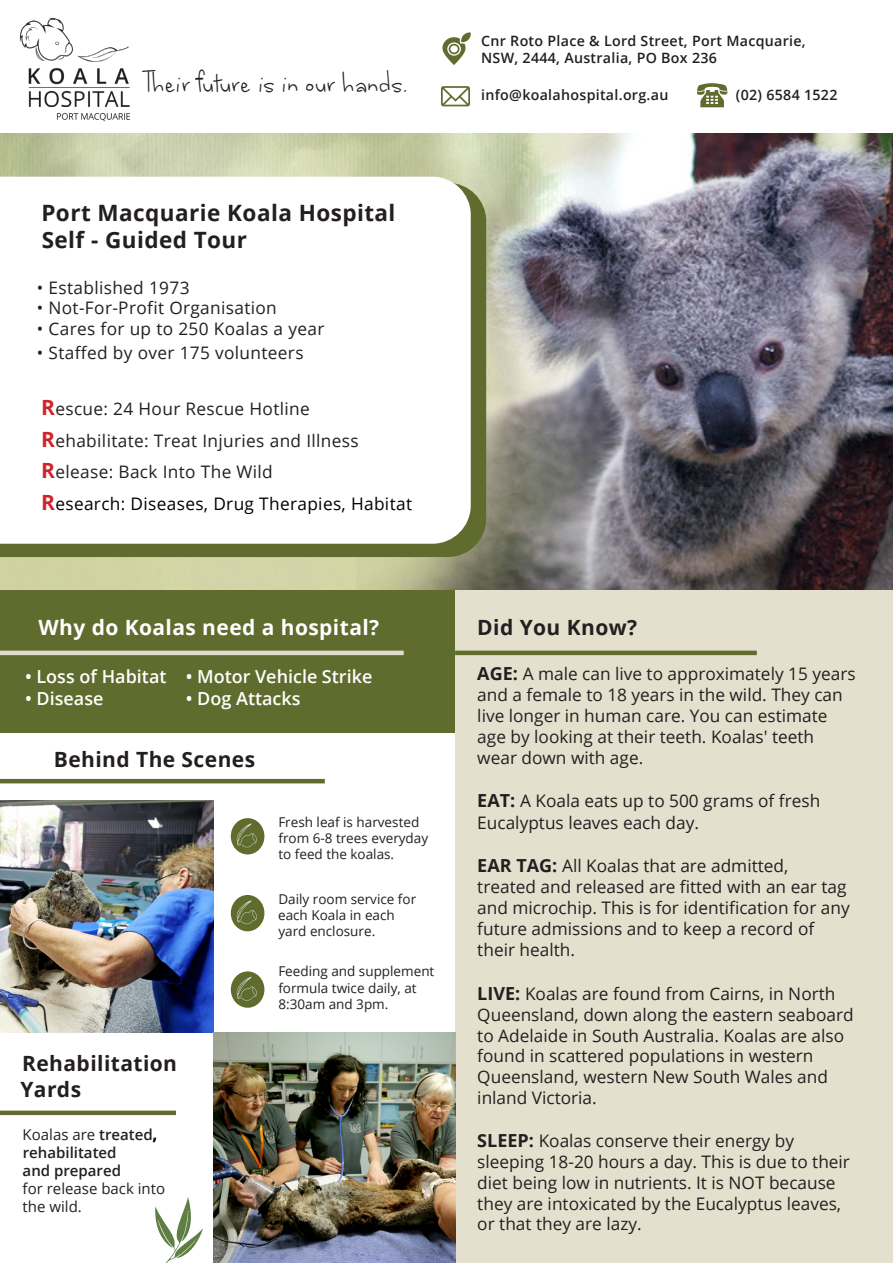
<style>
.page{position:relative;width:893px;height:1263px;background:#fff}
.page>*{position:absolute;margin:0;border:0;box-sizing:border-box;transform-origin:0 0}
.t1{font:43.5px "wherestarsshinethebrightest";letter-spacing:.03em;color:#231f20}
.t2{font:700 22.5px/27px "Open Sans";letter-spacing:.02em;color:#231f20}
.t3{font:700 21px "Open Sans";letter-spacing:.02em;color:#231f20}
.t4{font:700 21px "Open Sans";letter-spacing:.02em;color:#fff}
.t5{font:600 18px "Open Sans";color:#fff}
.t6{font:17.25px/20.9px "Open Sans";color:#231f20}
.t7{font:17.25px "Open Sans";letter-spacing:.02em;color:#231f20}
.t8{font:17.25px "Open Sans";letter-spacing:.02em;color:#000}
.t9{font:15px/18px "Open Sans";color:#231f20}
.t10{font:600 14.25px "Open Sans";letter-spacing:.02em;color:#231f20}
.t11{font:13.5px/16.2px "Open Sans";color:#231f20}
.s1{font-weight:700;font-size:21px;color:#d1232a}
.s2{font-weight:600}
.s3{font-weight:700;font-size:18px}
</style>
<div class="page">
<img style="left:0;top:134px;width:893px;height:456px">
<div style="left:0;top:590px;width:455px;height:143px;background:#5f6c2e"></div>
<div style="left:455px;top:590px;width:438px;height:673px;background:#e5e0ce"></div>
<img style="left:0;top:801px;width:213px;height:231px">
<img style="left:213px;top:1032px;width:242px;height:231px">
<div style="left:0;top:183px;width:486px;height:374px;background:#5f6c2e"></div>
<svg style="left:0;top:177px;width:471px;height:367px"></svg>
<hr style="left:0;top:651px;width:404px;height:4px;background:#e1ddca">
<hr style="left:0;top:779px;width:325px;height:4px;background:#5f6c2e">
<div style="left:0;top:1110px;width:176px;height:5px;background:#5f6c2e"></div>
<hr style="left:455px;top:651px;width:302px;height:4px;background:#5f6c2e">
<div style="left:231px;top:818px;width:33px;height:36px;background:#5f6c2e;border-radius:50%"></div>
<svg style="left:236px;top:823px;width:21px;height:25px"></svg>
<div style="left:231px;top:895px;width:33px;height:36px;background:#5f6c2e;border-radius:50%"></div>
<svg style="left:236px;top:900px;width:21px;height:25px"></svg>
<div style="left:231px;top:971px;width:33px;height:37px;background:#5f6c2e;border-radius:50%"></div>
<svg style="left:236px;top:976px;width:21px;height:25px"></svg>
<svg style="left:441px;top:86px;width:29px;height:20px"></svg>
<svg style="left:442px;top:32px;width:29px;height:33px"></svg>
<img style="left:19px;top:17px;width:112px;height:105px">
<svg style="left:697px;top:83px;width:30px;height:24px"></svg>
<svg style="left:155px;top:1197px;width:48px;height:66px"></svg>
<p class="t1" style="left:142px;top:64px;width:266px">Their future is in our hands.</p>
<p class="t2" style="left:41px;top:199px;width:356px">Port Macquarie Koala Hospital<br>Self - Guided Tour</p>
<p class="t7" style="left:37px;top:276px;width:154px">• Established 1973</p>
<p class="t7" style="left:37px;top:296px;width:241px">• Not-For-Profit Organisation</p>
<p class="t7" style="left:37px;top:317px;width:289px">• Cares for up to 250 Koalas a year</p>
<p class="t7" style="left:37px;top:340px;width:268px">• Staffed by over 175 volunteers</p>
<p class="t7" style="left:41px;top:397px;width:270px"><span class="s1">R</span>escue: 24 Hour Rescue Hotline</p>
<p class="t7" style="left:41px;top:429px;width:319px"><span class="s1">R</span>ehabilitate: Treat Injuries and Illness</p>
<p class="t7" style="left:41px;top:460px;width:233px"><span class="s1">R</span>elease: Back Into The Wild</p>
<p class="t8" style="left:41px;top:492px;width:372px"><span class="s1">R</span>esearch: Diseases, Drug Therapies, Habitat</p>
<p class="t4" style="left:39px;top:612px;width:342px">Why do Koalas need a hospital?</p>
<p class="t5" style="left:25px;top:664px;width:143px">• Loss of Habitat</p>
<p class="t5" style="left:25px;top:686px;width:80px">• Disease</p>
<p class="t5" style="left:186px;top:664px;width:188px">• Motor Vehicle Strike</p>
<p class="t5" style="left:186px;top:686px;width:116px">• Dog Attacks</p>
<p class="t3" style="left:54px;top:744px;width:203px">Behind The Scenes</p>
<p class="t3" style="left:22px;top:1049px;width:156px">Rehabilitation</p>
<p class="t3" style="left:20px;top:1074px;width:62px">Yards</p>
<p class="t9" style="left:23px;top:1125px;width:144px">Koalas are <span class="s2">treated, rehabilitated<br>and prepared<br></span>for release back into the wild.</p>
<p class="t11" style="left:278px;top:814px;width:151px">Fresh leaf is harvested from 6-8 trees everyday to feed the koalas.</p>
<p class="t11" style="left:278px;top:890px;width:140px">Daily room service for each Koala in each yard enclosure.</p>
<p class="t11" style="left:278px;top:963px;width:158px">Feeding and supplement formula twice daily, at<br>8:30am and 3pm.</p>
<p class="t10" style="left:481px;top:31px;width:326px">Cnr Roto Place &amp; Lord Street, Port Macquarie,</p>
<p class="t10" style="left:481px;top:48px;width:237px">NSW, 2444, Australia, PO Box 236</p>
<p class="t10" style="left:481px;top:85px;width:189px">info@koalahospital.org.au</p>
<p class="t10" style="left:736px;top:85px;width:103px">(02) 6584 1522</p>
<p class="t3" style="left:477px;top:613px;width:161px">Did You Know?</p>
<p class="t6" style="left:477px;top:663px;width:380px"><span class="s3">AGE:</span> A male can live to approximately 15 years and a female to 18 years in the wild. They can live longer in human care. You can estimate age by looking at their teeth. Koalas' teeth wear down with age.</p>
<p class="t6" style="left:477px;top:789px;width:344px;line-height:21.6px"><span class="s3">EAT:</span> A Koala eats up to 500 grams of fresh<br>Eucalyptus leaves each day.</p>
<p class="t6" style="left:477px;top:854px;width:374px"><span class="s3">EAR TAG:</span> All Koalas that are admitted, treated and released are fitted with an ear tag and microchip. This is for identification for any future admissions and to keep a record of their health.</p>
<p class="t6" style="left:477px;top:982px;width:378px"><span class="s3">LIVE:</span> Koalas are found from Cairns, in North Queensland, down along the eastern seaboard to Adelaide in South Australia. Koalas are also found in scattered populations in western Queensland, western New South Wales and inland Victoria.</p>
<p class="t6" style="left:477px;top:1130px;width:374px"><span class="s3">SLEEP:</span> Koalas conserve their energy by sleeping 18-20 hours a day. This is due to their diet being low in nutrients. It is NOT because they are intoxicated by the Eucalyptus leaves, or that they are lazy.</p>
</div>
